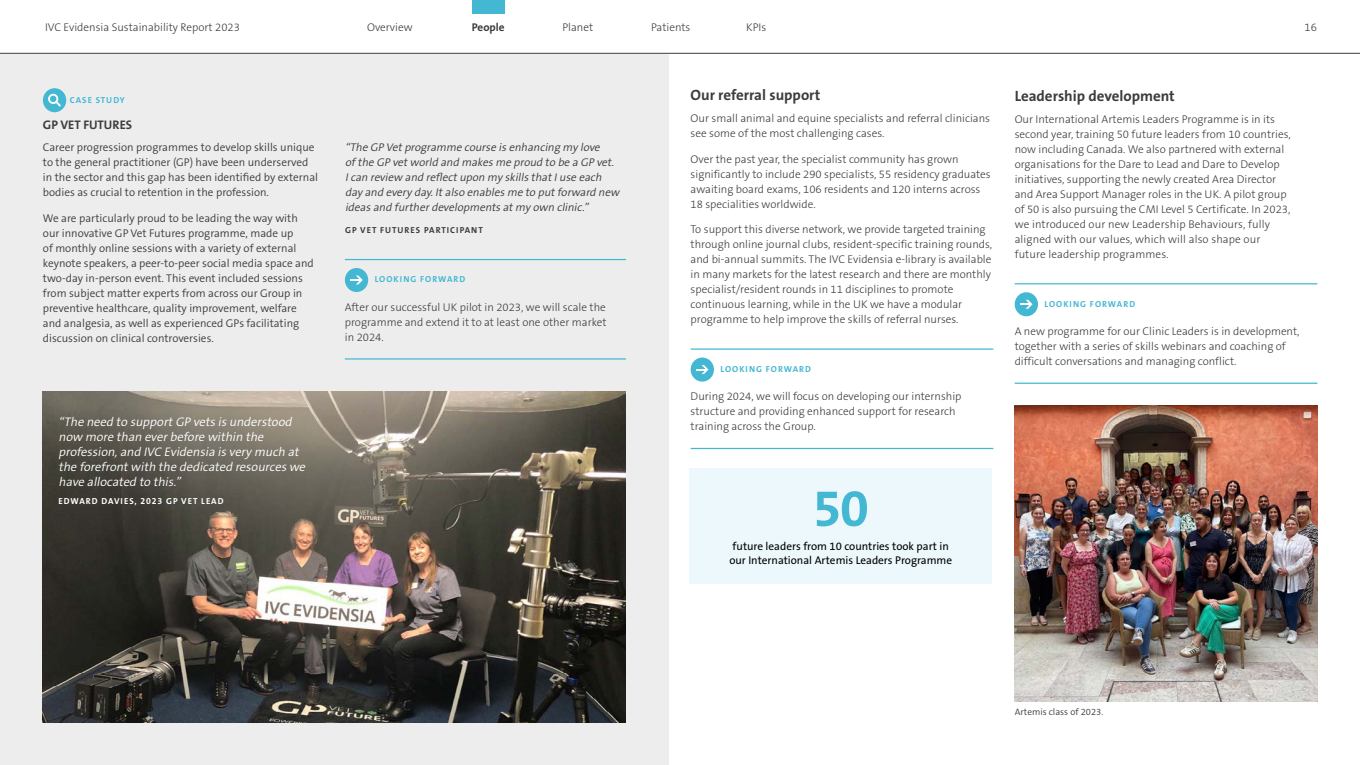
<style>
.page{position:relative;width:1360px;height:765px;background:#fff}
.page>*{position:absolute;margin:0;border:0;box-sizing:border-box;transform-origin:0 0}
.t1{font:700 52.5px "The Sans B W7";color:#44b8d3}
.t2{font:700 15px "The Sans B W7";color:#3c3c3b}
.t3{font:italic 300 12.5px/15px "The Sans B W4";letter-spacing:-.02em;color:#fff}
.t4{font:700 12.5px "The Sans B W7";color:#3c3c3b}
.t5{font:300 11.25px/15px "The Sans B W3";color:#3c3c3b}
.t6{font:300 11.25px/15px "The Sans B W4";color:#3c3c3b}
.t7{font:italic 300 11.25px/15px "The Sans B W4";color:#3c3c3b}
.t8{font:11.25px/13.8px "The Sans B W5 Plain";color:#000}
.t9{font:700 11.25px "The Sans B W7";color:#3c3c3b}
.t10{font:300 9.38px "The Sans B W4";color:#3c3c3b}
.t11{font:700 8.75px "The Sans B W7";letter-spacing:.115em;color:#44b8d3}
.t12{font:700 8.75px "The Sans B W7";letter-spacing:.115em;color:#fff}
.t13{font:700 8.75px "The Sans B W7";letter-spacing:.115em;color:#3c3c3b}
</style>
<div class="page">
<div style="left:0;top:47px;width:669px;height:718px;background:#ededed"></div>
<div style="left:43px;top:88px;width:23px;height:24px;background:#44b8d3;border-radius:50%"></div>
<svg style="left:48px;top:93px;width:15px;height:16px"></svg>
<hr style="left:345px;top:259px;width:281px;height:1px;background:#44b8d3">
<hr style="left:345px;top:358px;width:281px;height:2px;background:#44b8d3">
<div style="left:345px;top:268px;width:23px;height:24px;background:#44b8d3;border-radius:50%"></div>
<svg style="left:350px;top:276px;width:13px;height:8px"></svg>
<img style="left:43px;top:391px;width:583px;height:331px">
<hr style="left:691px;top:348px;width:302px;height:2px;background:#44b8d3">
<hr style="left:691px;top:448px;width:302px;height:1px;background:#44b8d3">
<div style="left:691px;top:358px;width:23px;height:24px;background:#44b8d3;border-radius:50%"></div>
<svg style="left:696px;top:365px;width:12px;height:9px"></svg>
<hr style="left:1015px;top:283px;width:302px;height:1px;background:#44b8d3">
<hr style="left:1015px;top:383px;width:302px;height:1px;background:#44b8d3">
<div style="left:1015px;top:292px;width:23px;height:24px;background:#44b8d3;border-radius:50%"></div>
<svg style="left:1020px;top:300px;width:12px;height:9px"></svg>
<img style="left:1015px;top:405px;width:302px;height:296px">
<div style="left:689px;top:468px;width:303px;height:115px;background:#ecf8fb"></div>
<div style="left:0;top:0;width:1360px;height:53px;background:#fff"></div>
<hr style="left:0;top:53px;width:1360px;height:1px;background:#3c3c3b">
<svg style="left:472px;top:0;width:33px;height:14px"></svg>
<p class="t5" style="left:45px;top:20px;width:196px">IVC Evidensia Sustainability Report 2023</p>
<p class="t5" style="left:367px;top:20px;width:47px">Overview</p>
<p class="t9" style="left:472px;top:20px;width:34px">People</p>
<p class="t5" style="left:563px;top:20px;width:32px">Planet</p>
<p class="t5" style="left:651px;top:20px;width:41px">Patients</p>
<p class="t5" style="left:746px;top:20px;width:22px">KPIs</p>
<p class="t5" style="left:1304px;top:20px;width:14px">16</p>
<p class="t11" style="left:70px;top:95px;width:56px">CASE STUDY</p>
<p class="t4" style="left:43px;top:117px;width:91px">GP VET FUTURES</p>
<p class="t6" style="left:43px;top:140px;width:277px">Career progression programmes to develop skills unique to the general practitioner (GP) have been underserved in the sector and this gap has been identified by external bodies as crucial to retention in the profession.</p>
<p class="t6" style="left:43px;top:210px;width:272px">We are particularly proud to be leading the way with our innovative GP Vet Futures programme, made up<br>of monthly online sessions with a variety of external keynote speakers, a peer-to-peer social media space and two-day in-person event. This event included sessions from subject matter experts from across our Group in preventive healthcare, quality improvement, welfare and analgesia, as well as experienced GPs facilitating discussion on clinical controversies.</p>
<p class="t7" style="left:345px;top:140px;width:278px">“The GP Vetprogramme course is enhancing my love<br>of the GP vetworld and makes me proud to be a GP vet.<br>Ican review and reflectupon my skills thatIuse each day and every day.Italso enables me to putforward new ideas and furtherdevelopments atmy own clinic.”</p>
<p class="t13" style="left:345px;top:224px;width:139px">GP VET FUTURES PARTICIPANT</p>
<p class="t11" style="left:375px;top:274px;width:92px">LOOKING FORWARD</p>
<p class="t5" style="left:345px;top:299px;width:263px;text-align:justify">After our successful UK pilot in 2023, we will scale the programme and extend it to at least one other market in 2024.</p>
<p class="t3" style="left:58px;top:414px;width:251px">“The need to supportGP vets is understood now more than everbefore within the profession,and IVC Evidensia is very much at the forefrontwith the dedicated resources we have allocated to this.”</p>
<p class="t12" style="left:59px;top:496px;width:167px">EDWARD DAVIES, 2023 GP VET LEAD</p>
<h2 class="t2" style="left:691px;top:85px;width:131px">Our referral support</h2>
<p class="t5" style="left:691px;top:111px;width:301px">Our small animal and equine specialists and referral clinicians see some of the most challenging cases.</p>
<p class="t5" style="left:691px;top:152px;width:302px">Over the past year, the specialist community has grown significantly to include 290 specialists, 55 residency graduates awaiting board exams, 106 residents and 120 interns across 18 specialities worldwide.</p>
<p class="t5" style="left:691px;top:222px;width:303px">To support this diverse network, we provide targeted training through online journal clubs, resident-specific training rounds, and bi-annual summits. The IVC Evidensia e-library is available in many markets for the latest research and there are monthly specialist/resident rounds in 11 disciplines to promote continuous learning, while in the UK we have a modular programme to help improve the skills of referral nurses.</p>
<p class="t11" style="left:720px;top:363px;width:92px">LOOKING FORWARD</p>
<p class="t5" style="left:691px;top:389px;width:272px">During 2024, we will focus on developing our internship structure and providing enhanced support for research training across the Group.</p>
<h2 class="t2" style="left:1015px;top:86px;width:162px">Leadership development</h2>
<p class="t5" style="left:1015px;top:112px;width:278px">Our International Artemis Leaders Programme is in its second year, training 50 future leaders from 10 countries, now including Canada. We also partnered with external organisations for the Dare to Lead and Dare to Develop initiatives, supporting the newly created Area Director and Area Support Manager roles in the UK. A pilot group of 50 is also pursuing the CMI Level 5 Certificate. In 2023, we introduced our new Leadership Behaviours, fully aligned with our values, which will also shape our future leadership programmes.</p>
<p class="t11" style="left:1044px;top:298px;width:92px">LOOKING FORWARD</p>
<p class="t5" style="left:1015px;top:324px;width:286px">A new programme for our Clinic Leaders is in development, together with a series of skills webinars and coaching of difficult conversations and managing conflict.</p>
<h1 class="t1" style="left:813px;top:474px;width:58px">50</h1>
<p class="t8" style="left:729px;top:540px;width:224px">future leaders from 10 countries took part in our International Artemis Leaders Programme</p>
<p class="t10" style="left:1015px;top:706px;width:90px">Artemis class of 2023.</p>
</div>
